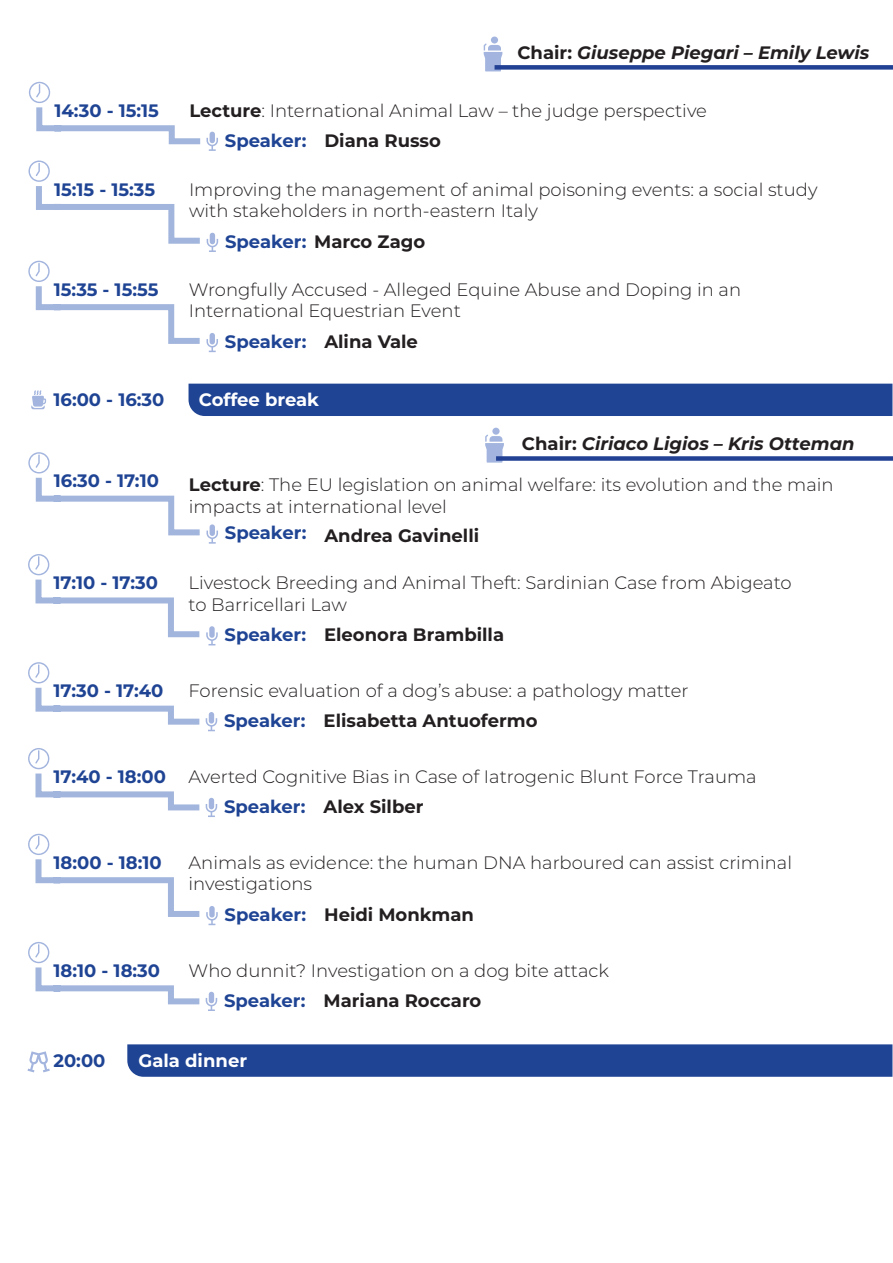
<style>
.page{position:relative;width:893px;height:1263px;background:#fff}
.page>*{position:absolute;margin:0;border:0;box-sizing:border-box;transform-origin:0 0}
.t1{font:300 18px/21.6px "Montserrat";color:#231f20}
.t2{font:700 18px "Montserrat";color:#1f4494}
.t3{font:700 18px "Montserrat";color:#231f20}
.t4{font:italic 700 18px "Montserrat";color:#231f20}
.t5{font:700 18px "Montserrat";color:#fff}
.s1{font-style:normal}
.s2{font-weight:700}
.s3{color:#1f4494}
</style>
<div class="page">
<svg style="left:28px;top:452px;width:190px;height:92px"></svg>
<svg style="left:28px;top:261px;width:190px;height:91px"></svg>
<svg style="left:29px;top:82px;width:189px;height:69px"></svg>
<div style="left:189px;top:384px;width:703px;height:32px;background:#1f4494"></div>
<svg style="left:31px;top:390px;width:15px;height:19px"></svg>
<svg style="left:28px;top:662px;width:189px;height:69px"></svg>
<svg style="left:28px;top:748px;width:189px;height:69px"></svg>
<svg style="left:28px;top:942px;width:189px;height:69px"></svg>
<svg style="left:28px;top:554px;width:190px;height:91px"></svg>
<svg style="left:28px;top:834px;width:190px;height:91px"></svg>
<svg style="left:28px;top:1051px;width:22px;height:21px"></svg>
<div style="left:127px;top:1044px;width:765px;height:33px;background:#1f4494"></div>
<svg style="left:28px;top:161px;width:190px;height:91px"></svg>
<div style="left:491px;top:37px;width:7px;height:7px;background:#a3b5de;border-radius:50%"></div>
<svg style="left:484px;top:43px;width:18px;height:28px"></svg>
<div style="left:492px;top:428px;width:8px;height:7px;background:#a3b5de;border-radius:50%"></div>
<svg style="left:485px;top:435px;width:19px;height:28px"></svg>
<div style="left:495px;top:65px;width:398px;height:5px;background:#224194"></div>
<div style="left:496px;top:456px;width:397px;height:5px;background:#224194"></div>
<p class="t4" style="left:517px;top:40px;width:354px"><span class="s1">Chair:</span> Giuseppe Piegari – Emily Lewis</p>
<p class="t2" style="left:54px;top:97px;width:106px">14:30 - 15:15</p>
<p class="t1" style="left:189px;top:99px;width:519px"><span class="s2">Lecture</span>: International Animal Law – the judge perspective</p>
<p class="t2" style="left:225px;top:127px;width:83px">Speaker:</p>
<p class="t3" style="left:324px;top:127px;width:118px">Diana Russo</p>
<p class="t2" style="left:54px;top:176px;width:103px">15:15 - 15:35</p>
<p class="t1" style="left:189px;top:178px;width:630px">Improving the management of animal poisoning events: a social study with stakeholders in north-eastern Italy</p>
<p class="t3" style="left:225px;top:228px;width:202px"><span class="s3">Speaker:</span> Marco Zago</p>
<p class="t2" style="left:54px;top:276px;width:106px">15:35 - 15:55</p>
<p class="t1" style="left:189px;top:278px;width:554px">Wrongfully Accused - Alleged Equine Abuse and Doping in an</p>
<p class="t1" style="left:189px;top:300px;width:273px">International Equestrian Event</p>
<p class="t2" style="left:225px;top:329px;width:83px">Speaker:</p>
<p class="t3" style="left:324px;top:329px;width:95px">Alina Vale</p>
<p class="t2" style="left:54px;top:387px;width:112px">16:00 - 16:30</p>
<p class="t5" style="left:199px;top:387px;width:122px">Coffee break</p>
<p class="t4" style="left:522px;top:431px;width:334px"><span class="s1">Chair:</span> Ciriaco Ligios – Kris Otteman</p>
<p class="t2" style="left:54px;top:468px;width:107px">16:30 - 17:10</p>
<p class="t1" style="left:189px;top:473px;width:646px"><span class="s2">Lecture</span>: The EU legislation on animal welfare: its evolution and the main impacts at international level</p>
<p class="t2" style="left:225px;top:520px;width:83px">Speaker:</p>
<p class="t3" style="left:324px;top:523px;width:156px">Andrea Gavinelli</p>
<p class="t2" style="left:54px;top:570px;width:106px">17:10 - 17:30</p>
<p class="t1" style="left:189px;top:571px;width:605px">Livestock Breeding and Animal Theft: Sardinian Case from Abigeato</p>
<p class="t1" style="left:189px;top:593px;width:160px">to Barricellari Law</p>
<p class="t2" style="left:225px;top:622px;width:83px">Speaker:</p>
<p class="t3" style="left:324px;top:622px;width:181px">Eleonora Brambilla</p>
<p class="t2" style="left:54px;top:678px;width:111px">17:30 - 17:40</p>
<p class="t1" style="left:189px;top:679px;width:501px">Forensic evaluation of a dog’s abuse: a pathology matter</p>
<p class="t2" style="left:224px;top:708px;width:83px">Speaker:</p>
<p class="t3" style="left:324px;top:708px;width:215px">Elisabetta Antuofermo</p>
<p class="t2" style="left:54px;top:764px;width:114px">17:40 - 18:00</p>
<p class="t1" style="left:189px;top:765px;width:570px">Averted Cognitive Bias in Case of Iatrogenic Blunt Force Trauma</p>
<p class="t2" style="left:224px;top:793px;width:83px">Speaker:</p>
<p class="t3" style="left:324px;top:793px;width:101px">Alex Silber</p>
<p class="t2" style="left:54px;top:849px;width:110px">18:00 - 18:10</p>
<p class="t1" style="left:189px;top:851px;width:605px">Animals as evidence: the human DNA harboured can assist criminal</p>
<p class="t1" style="left:189px;top:873px;width:125px">investigations</p>
<p class="t2" style="left:225px;top:902px;width:83px">Speaker:</p>
<p class="t3" style="left:324px;top:902px;width:151px">Heidi Monkman</p>
<p class="t2" style="left:54px;top:957px;width:108px">18:10 - 18:30</p>
<p class="t1" style="left:189px;top:959px;width:422px">Who dunnit? Investigation on a dog bite attack</p>
<p class="t2" style="left:224px;top:987px;width:83px">Speaker:</p>
<p class="t3" style="left:324px;top:987px;width:159px">Mariana Roccaro</p>
<p class="t2" style="left:54px;top:1048px;width:53px">20:00</p>
<p class="t5" style="left:139px;top:1048px;width:110px">Gala dinner</p>
</div>
